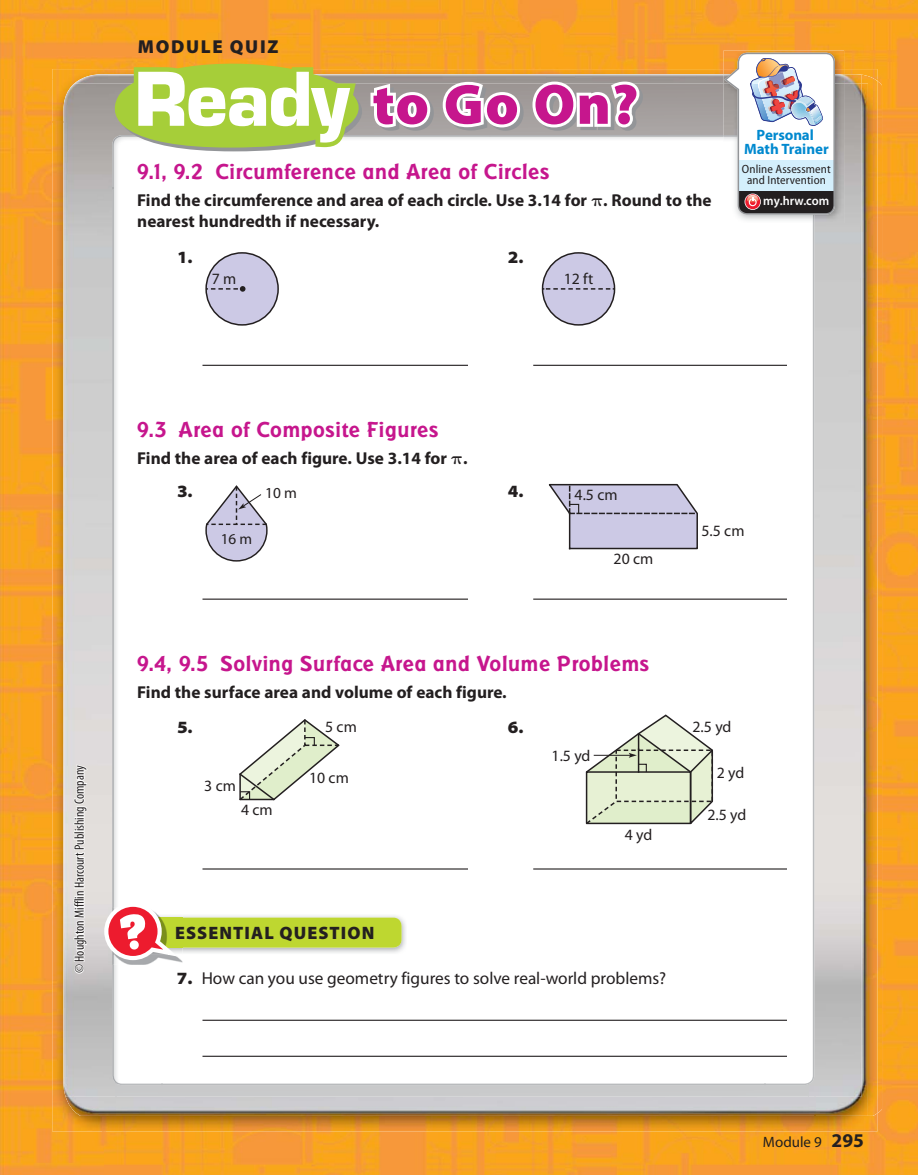
<style>
.page{position:relative;width:918px;height:1175px;background:#fff}
.page>*{position:absolute;margin:0;border:0;box-sizing:border-box;transform-origin:0 0}
.t1{font:700 72px "Eurostile LT Std";letter-spacing:-.02em;color:#fff}
.t2{font:700 22.5px "Badger Pro";letter-spacing:.03em;color:#c6168d}
.t3{font:900 18.75px "Myriad Pro";letter-spacing:.09em;color:#231f20}
.t4{font:900 18px "Myriad Pro";letter-spacing:.06em;color:#231f20}
.t5{font:700 17.25px/21px "Myriad Pro";color:#231f20}
.t6{font:17.25px "Myriad Pro";color:#231f20}
.t7{font:900 semi-expanded 17.25px "Myriad Pro";color:#231f20}
.t8{font:15.75px "Myriad Pro";color:#231f20}
.t9{font:15.3px "Myriad Pro";color:#231f20}
.t10{font:15.15px "Myriad Pro";color:#231f20}
.t11{font:700 15px "Myriad Pro";letter-spacing:-.01em;color:#0089cf}
.t12{font:15px "Myriad Pro";color:#231f20}
.t13{font:condensed 13.5px "Myriad Pro";color:#231f20}
.t14{font:600 12.75px "Myriad Pro";color:#fff}
.t15{font:semi-condensed 12px/11.2px "Myriad Pro";letter-spacing:.01em;color:#231f20;text-align:center}
.s1{font-family:"Uni Math Plus"}
.s2{font-weight:900;font-stretch:semi-expanded}
.s3{font-weight:700;font-size:19.5px}
</style>
<div class="page">
<img style="left:0;top:0;width:918px;height:79px">
<img style="left:0;top:79px;width:104px;height:1095px">
<img style="left:841px;top:79px;width:77px;height:1095px">
<img style="left:104px;top:1131px;width:737px;height:43px">
<img style="left:52px;top:69px;width:671px;height:53px">
<img style="left:844px;top:69px;width:33px;height:6px">
<img style="left:52px;top:122px;width:51px;height:1009px">
<img style="left:103px;top:1115px;width:774px;height:16px">
<img style="left:877px;top:81px;width:5px;height:1032px">
<img style="left:861px;top:75px;width:16px;height:1040px">
<img style="left:74px;top:74px;width:787px;height:10px">
<img style="left:815px;top:84px;width:53px;height:1031px">
<img style="left:66px;top:1096px;width:749px;height:19px">
<img style="left:63px;top:84px;width:49px;height:105px">
<img style="left:432px;top:84px;width:291px;height:51px">
<img style="left:809px;top:84px;width:52px;height:1012px">
<img style="left:63px;top:189px;width:53px;height:907px">
<img style="left:182px;top:252px;width:577px;height:805px">
<img style="left:112px;top:135px;width:611px;height:52px">
<img style="left:112px;top:187px;width:50px;height:898px">
<img style="left:764px;top:223px;width:50px;height:862px">
<div style="left:206px;top:253px;width:72px;height:72px;background:#ccc9e5;border-radius:50%"></div>
<div style="left:205px;top:252px;width:74px;height:74px;border:2px solid #231f20;border-radius:50%"></div>
<svg style="left:206px;top:286px;width:40px;height:6px"></svg>
<div style="left:543px;top:253px;width:72px;height:72px;background:#ccc9e5;border-radius:50%"></div>
<div style="left:542px;top:252px;width:73px;height:74px;border:2px solid #231f20;border-radius:50%"></div>
<svg style="left:543px;top:288px;width:72px;height:2px"></svg>
<svg style="left:205px;top:484px;width:63px;height:77px"></svg>
<svg style="left:547px;top:483px;width:152px;height:67px"></svg>
<svg style="left:238px;top:718px;width:103px;height:83px"></svg>
<svg style="left:584px;top:713px;width:130px;height:114px"></svg>
<div style="left:398px;top:95px;width:36px;height:36px;border:4px solid #939598;border-radius:50%"></div>
<div style="left:488px;top:95px;width:36px;height:36px;border:4px solid #939598;border-radius:50%"></div>
<div style="left:532px;top:82px;width:44px;height:45px;border:6px solid #fff;border-radius:50%"></div>
<svg style="left:439px;top:79px;width:82px;height:54px"></svg>
<svg style="left:535px;top:0;width:110px;height:132px"></svg>
<svg style="left:106px;top:60px;width:326px;height:92px"></svg>
<img style="left:723px;top:51px;width:121px;height:172px">
<img style="left:723px;top:135px;width:91px;height:88px">
<svg style="left:724px;top:53px;width:111px;height:162px"></svg>
<hr style="left:202px;top:1019px;width:585px;height:1px;background:#231f20">
<hr style="left:202px;top:1055px;width:585px;height:1px;background:#231f20">
<hr style="left:202px;top:365px;width:266px;height:1px;background:#231f20">
<hr style="left:533px;top:365px;width:254px;height:1px;background:#231f20">
<hr style="left:202px;top:598px;width:266px;height:1px;background:#231f20">
<hr style="left:533px;top:598px;width:254px;height:1px;background:#231f20">
<hr style="left:202px;top:868px;width:266px;height:1px;background:#231f20">
<hr style="left:533px;top:868px;width:254px;height:1px;background:#231f20">
<img style="left:109px;top:962px;width:73px;height:2px">
<svg style="left:104px;top:902px;width:298px;height:60px"></svg>
<div style="left:75px;top:964px;width:9px;height:9px;border:2px solid #fff;border-radius:50%"></div>
<svg style="left:73px;top:763px;width:16px;height:209px"></svg>
<p class="t3" style="left:138px;top:36px;width:142px">MODULE QUIZ</p>
<h1 class="t1" style="left:134px;top:59px;width:217px">Ready</h1>
<h2 class="t2" style="left:137px;top:163px;width:414px">9.1, 9.2 Circumference and Area of Circles</h2>
<p class="t5" style="left:137px;top:192px;width:576px">Find the circumference and area of each circle. Use 3.14 for <span class="s1">π</span>. Round to the nearest hundredth if necessary.</p>
<p class="t7" style="left:177px;top:247px;width:17px">1.</p>
<p class="t7" style="left:508px;top:247px;width:17px">2.</p>
<p class="t8" style="left:212px;top:272px;width:26px">7 m</p>
<p class="t8" style="left:564px;top:272px;width:31px">12 ft</p>
<p class="t11" style="left:757px;top:129px;width:59px">Personal</p>
<p class="t11" style="left:744px;top:144px;width:86px">Math Trainer</p>
<p class="t15" style="left:742px;top:163px;width:90px">Online Assessment and Intervention</p>
<p class="t14" style="left:763px;top:194px;width:67px">my.hrw.com</p>
<p class="t13" style="left:74px;top:973px;width:209px;rotate:-90deg">© Houghton Mifflin Harcourt Publishing Company</p>
<h2 class="t2" style="left:137px;top:421px;width:303px">9.3 Area of Composite Figures</h2>
<p class="t5" style="left:177px;top:444px;width:292px;line-height:32.4px;text-indent:-40px">Find the area of each figure. Use 3.14 for <span class="s1">π</span>.<br><span class="s2">3.</span></p>
<p class="t7" style="left:508px;top:480px;width:17px">4.</p>
<p class="t9" style="left:265px;top:483px;width:33px">10 m</p>
<p class="t8" style="left:575px;top:489px;width:44px">4.5 cm</p>
<p class="t10" style="left:221px;top:530px;width:33px">16 m</p>
<p class="t8" style="left:614px;top:553px;width:41px">20 cm</p>
<p class="t8" style="left:702px;top:524px;width:44px">5.5 cm</p>
<h2 class="t2" style="left:137px;top:655px;width:513px">9.4, 9.5 Solving Surface Area and Volume Problems</h2>
<p class="t5" style="left:137px;top:683px;width:371px">Find the surface area and volume of each figure.</p>
<p class="t7" style="left:177px;top:717px;width:17px">5.</p>
<p class="t7" style="left:508px;top:717px;width:17px">6.</p>
<p class="t8" style="left:325px;top:717px;width:33px">5 cm</p>
<p class="t8" style="left:204px;top:776px;width:33px">3 cm</p>
<p class="t8" style="left:241px;top:800px;width:33px">4 cm</p>
<p class="t8" style="left:309px;top:768px;width:41px">10 cm</p>
<p class="t8" style="left:552px;top:749px;width:40px">1.5 yd</p>
<p class="t8" style="left:625px;top:829px;width:29px">4 yd</p>
<p class="t8" style="left:693px;top:720px;width:40px">2.5 yd</p>
<p class="t8" style="left:717px;top:766px;width:29px">2 yd</p>
<p class="t8" style="left:707px;top:809px;width:40px">2.5 yd</p>
<p class="t4" style="left:175px;top:922px;width:201px">ESSENTIAL QUESTION</p>
<p class="t6" style="left:177px;top:971px;width:491px"><span class="s2">7.</span> How can you use geometry figures to solve real-world problems?</p>
<p class="t12" style="left:763px;top:1136px;width:103px">Module 9 <span class="s3">295</span></p>
</div>
